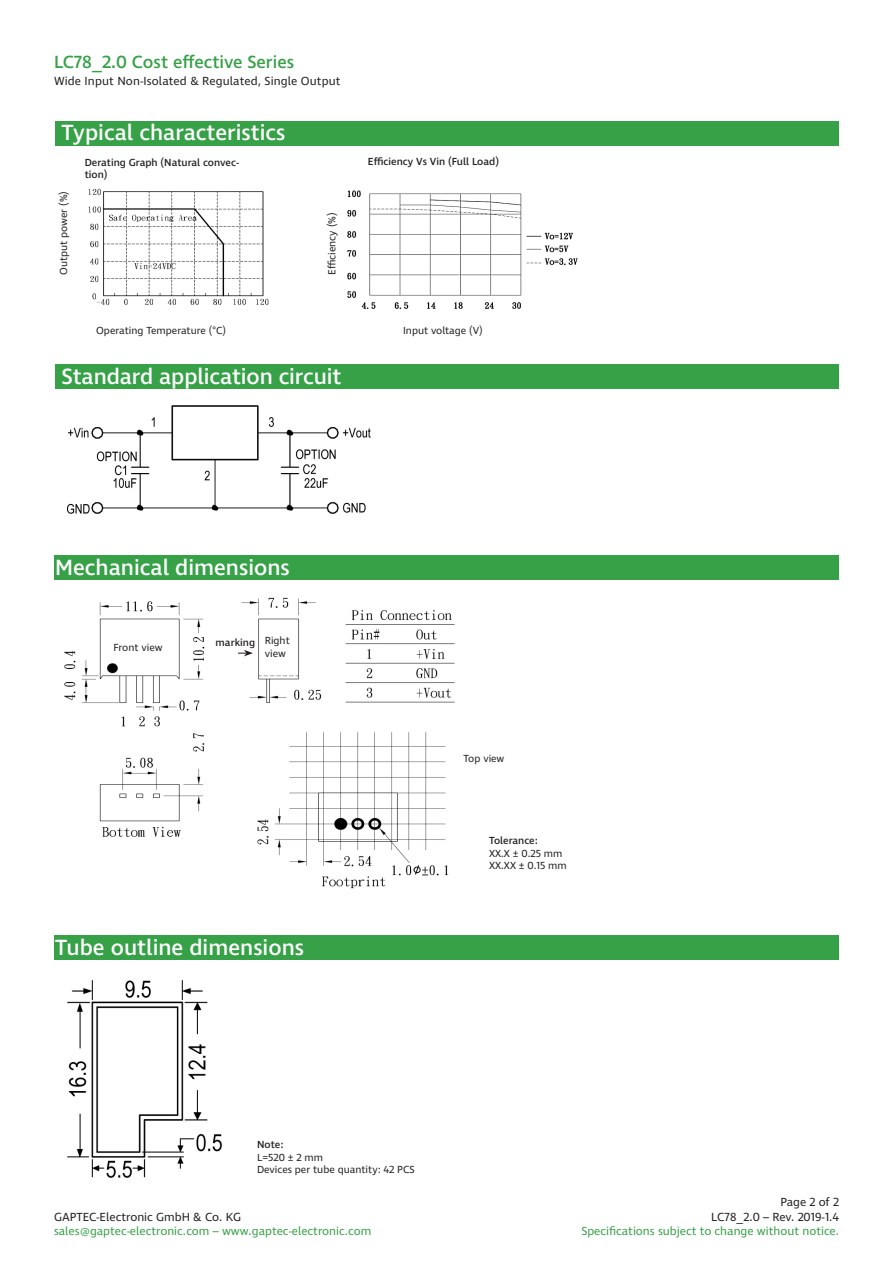
<style>
.page{position:relative;width:893px;height:1263px;background:#fff}
.page>*{position:absolute;margin:0;border:0;box-sizing:border-box;transform-origin:0 0}
.t1{font:500 22.5px "Ingra";color:#fff}
.t2{font:500 18px "Ingra";color:#36a147}
.t3{font:12px/14.4px "Ingra";color:#221f1f;text-align:right}
.t4{font:12px "Ingra";color:#36a147}
.t5{font:10.5px/12.6px "Ingra";color:#221f1f}
.t6{font:500 10.5px/12.6px "Ingra";color:#221f1f}
</style>
<div class="page">
<div style="left:55px;top:364px;width:784px;height:25px;background:#36a147"></div>
<div style="left:55px;top:121px;width:784px;height:25px;background:#36a147"></div>
<div style="left:54px;top:555px;width:785px;height:25px;background:#36a147"></div>
<div style="left:54px;top:935px;width:785px;height:25px;background:#36a147"></div>
<img style="left:67px;top:406px;width:303px;height:107px">
<img style="left:67px;top:980px;width:154px;height:197px">
<img style="left:64px;top:597px;width:391px;height:292px">
<img style="left:88px;top:188px;width:181px;height:118px">
<img style="left:347px;top:190px;width:231px;height:119px">
<svg style="left:238px;top:650px;width:15px;height:6px"></svg>
<h2 class="t2" style="left:54px;top:54px;width:242px">LC78_2.0 Cost effective Series</h2>
<p class="t3" style="left:54px;top:75px;width:288px">Wide Input Non-Isolated &amp; Regulated, Single Output</p>
<h1 class="t1" style="left:62px;top:122px;width:225px">Typical characteristics</h1>
<p class="t5" style="left:58px;top:275px;width:85px;rotate:-90deg">Output power (%)</p>
<p class="t6" style="left:85px;top:156px;width:156px">Derating Graph (Natural convec&shy;tion)</p>
<p class="t5" style="left:96px;top:325px;width:131px">Operating Temperature (°C)</p>
<p class="t5" style="left:326px;top:275px;width:64px;rotate:-90deg">Efficiency (%)</p>
<h1 class="t1" style="left:62px;top:365px;width:281px">Standard application circuit</h1>
<p class="t6" style="left:368px;top:156px;width:133px">Efficiency Vs Vin (Full Load)</p>
<p class="t5" style="left:403px;top:325px;width:81px">Input voltage (V)</p>
<h1 class="t1" style="left:55px;top:556px;width:236px">Mechanical dimensions</h1>
<p class="t5" style="left:113px;top:642px;width:51px">Front view</p>
<p class="t6" style="left:216px;top:637px;width:41px">marking</p>
<p class="t5" style="left:265px;top:635px;width:27px">Right view</p>
<h1 class="t1" style="left:55px;top:937px;width:251px">Tube outline dimensions</h1>
<p class="t5" style="left:463px;top:753px;width:42px">Top view</p>
<p class="t6" style="left:489px;top:835px;width:50px">Tolerance:</p>
<p class="t5" style="left:489px;top:847px;width:79px">XX.X ± 0.25 mm<br>XX.XX ± 0.15 mm</p>
<p class="t6" style="left:257px;top:1139px;width:28px">Note:</p>
<p class="t5" style="left:257px;top:1151px;width:159px">L=520 ± 2 mm<br>Devices per tube quantity: 42 PCS</p>
<p class="t3" style="left:54px;top:1210px;width:189px">GAPTEC-Electronic GmbH &amp; Co. KG</p>
<p class="t4" style="left:54px;top:1225px;width:319px">sales@gaptec-electronic.com – www.gaptec-electronic.com</p>
<p class="t3" style="left:711px;top:1195px;width:129px">Page 2 of 2<br>LC78_2.0 – Rev. 2019-1.4</p>
<p class="t4" style="left:581px;top:1225px;width:259px">Specifications subject to change without notice.</p>
</div>
